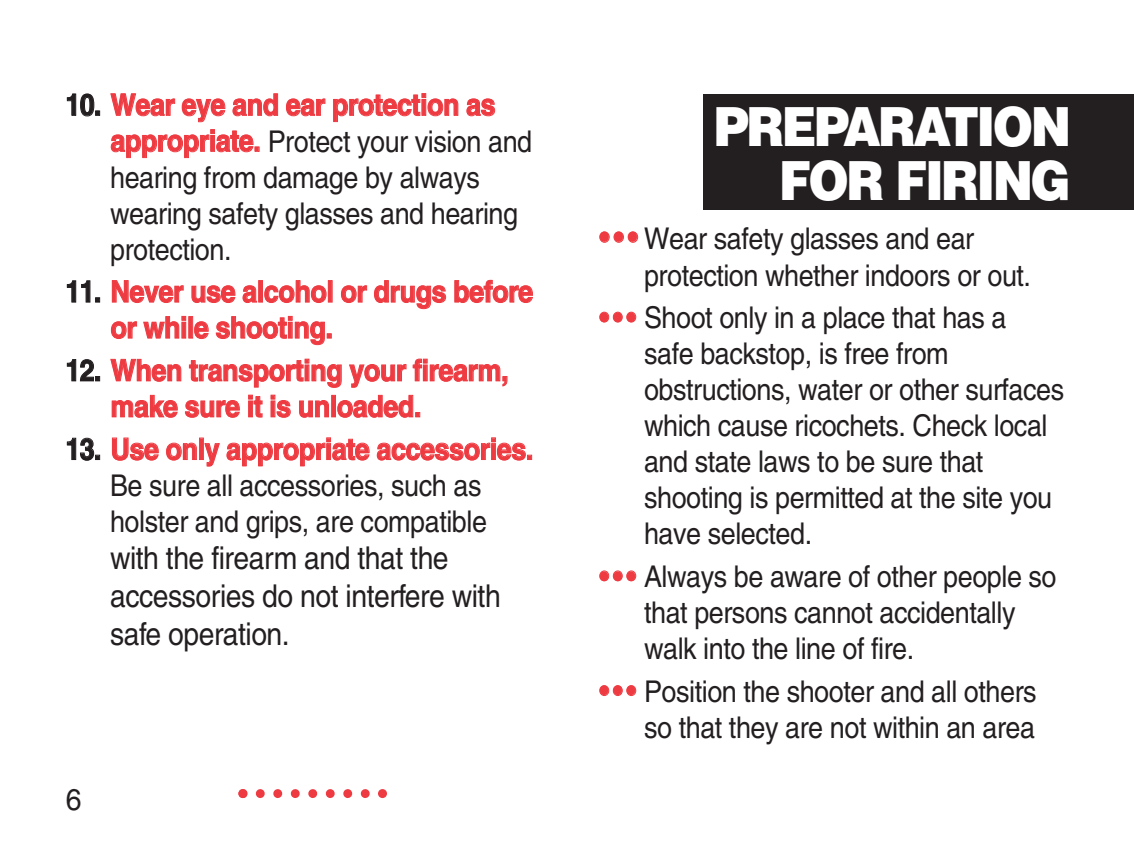
<style>
.page{position:relative;width:1134px;height:864px;background:#fff}
.page>*{position:absolute;margin:0;border:0;box-sizing:border-box;transform-origin:0 0}
.t1{font:900 54px/54px "Helvetica";letter-spacing:-.055em;color:#fff;text-align:right;scale:.9 1}
.t2{font:31.5px/37.8px "Helvetica";letter-spacing:-.015em;color:#231f20;scale:.9 1}
.t3{font:30px/36px "Helvetica";letter-spacing:-.015em;color:#231f20;scale:.9 1}
.t4{font:700 30px/36px "Helvetica";letter-spacing:-.02em;color:#ee3a41;scale:.9 1}
.t5{font:30px "Helvetica";letter-spacing:-.015em;color:#231f20;scale:.95 1}
.s1{font-weight:700}
.s2{font-weight:700;color:#ee3a41}
.s3{color:#231f20}
.s4{font-weight:700;font-size:31.5px;color:#ee3a41}
</style>
<div class="page">
<div style="left:703px;top:94px;width:431px;height:116px;background:#231f20"></div>
<svg style="left:238px;top:789px;width:149px;height:9px"></svg>
<p class="t3" style="left:110px;top:90px;width:471px;text-indent:-45px"><span class="s1">10.</span> <span class="s2">Wear eye and ear protection as appropriate.</span> Protect your vision and hearing from damage by always wearing safety glasses and hearing protection.</p>
<p class="t4" style="left:110px;top:276px;width:471px;text-indent:-45px"><span class="s3">11.</span> Never use alcohol or drugs before or while shooting.</p>
<p class="t4" style="left:110px;top:355px;width:444px;text-indent:-45px"><span class="s3">12.</span> When transporting your firearm, make sure it is unloaded.</p>
<p class="t3" style="left:65px;top:434px;width:521px;text-align:center"><span class="s1">13.</span> <span class="s2">Use only appropriate accessories.<br></span>Be sure all accessories, such as<br>holster and grips, are compatible</p>
<p class="t2" style="left:110px;top:542px;width:436px">with the firearm and that the accessories do not interfere with safe operation.</p>
<p class="t5" style="left:66px;top:789px;width:18px">6</p>
<h1 class="t1" style="left:714px;top:100px;width:399px">PREPARATION<br>FOR FIRING</h1>
<p class="t3" style="left:644px;top:223px;width:432px;text-indent:-45px"><span class="s4">• • •</span> Wear safety glasses and ear protection whether indoors or out.</p>
<p class="t3" style="left:644px;top:302px;width:468px;text-indent:-45px"><span class="s2">• • •</span> Shoot only in a place that has a<br>safe backstop, is free from obstructions, water or other surfaces which cause ricochets. Check local and state laws to be sure that shooting is permitted at the site you have selected.</p>
<p class="t3" style="left:644px;top:561px;width:460px;text-indent:-45px"><span class="s2">• • •</span> Always be aware of other people so that persons cannot accidentally walk into the line of fire.</p>
<p class="t3" style="left:600px;top:676px;width:487px;text-align:right"><span class="s2">• • •</span> Position the shooter and all others so that they are not within an area</p>
</div>
